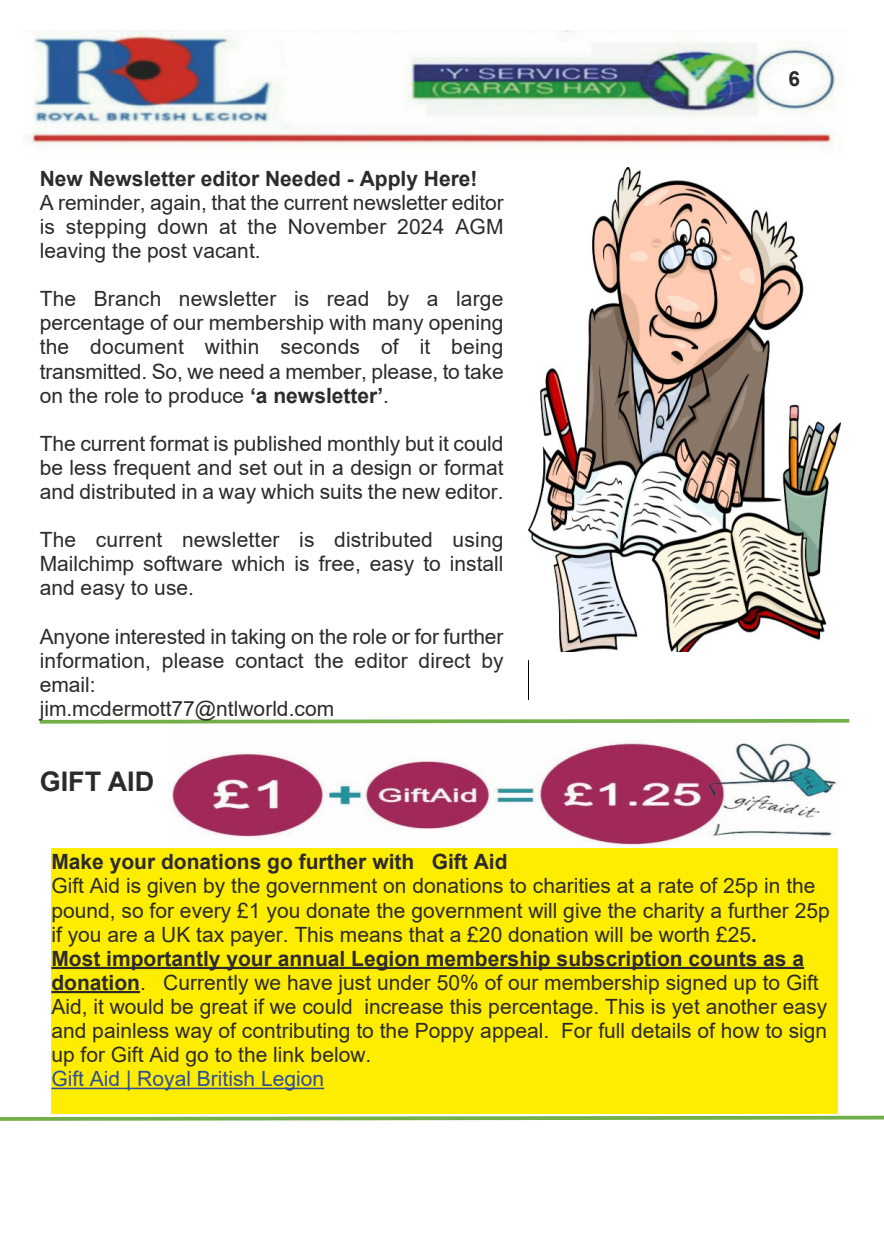
<style>
.page{position:relative;width:884px;height:1251px;background:#fff}
.page>*{position:absolute;margin:0;border:0;box-sizing:border-box;transform-origin:0 0}
.t1{font:700 27px "Arial";color:#2c2b2a}
.t2{font:21px/24.2px "Arial";color:#2c2b2a;text-align:justify}
.t3{font:700 21px "Arial";color:#2c2b2a}
.t4{font:21px "Arial";color:#2f4e9a}
.t5{font:700 20.85px "Arial";color:#2c2b2a}
.s1{font-weight:700}
</style>
<div class="page">
<img style="left:169px;top:743px;width:667px;height:102px">
<div style="left:51px;top:848px;width:787px;height:265px;background:#ffed00"></div>
<hr style="left:51px;top:966px;width:753px;height:2px;background:#2c2b2a">
<hr style="left:51px;top:990px;width:89px;height:3px;background:#2c2b2a">
<hr style="left:51px;top:1087px;width:273px;height:2px;background:#2f4e9a">
<svg style="left:39px;top:719px;width:811px;height:5px;background:#96c377"></svg>
<img style="left:23px;top:31px;width:817px;height:115px">
<svg style="left:0;top:1113px;width:884px;height:8px"></svg>
<img style="left:528px;top:167px;width:313px;height:532px">
<div style="left:529px;top:652px;width:328px;height:55px;background:#fff"></div>
<p class="t3" style="left:40px;top:170px;width:439px">New Newsletter editor Needed - Apply Here!</p>
<p class="t2" style="left:40px;top:192px;width:465px">A reminder, again, that the current newsletter editor is stepping down at the November 2024 AGM leaving the post vacant.</p>
<p class="t2" style="left:40px;top:289px;width:466px">The Branch newsletter is read by a large percentage of our membership with many opening the document within seconds of it being transmitted. So, we need a member, please, to take on the role to produce <span class="s1">‘a newsletter’</span>.</p>
<p class="t2" style="left:40px;top:433px;width:465px">The current format is published monthly but it could be less frequent and set out in a design or format and distributed in a way which suits the new editor.</p>
<p class="t2" style="left:40px;top:529px;width:465px">The current newsletter is distributed using Mailchimp software which is free, easy to install and easy to use.</p>
<p class="t2" style="left:40px;top:626px;width:466px;text-align:left">Anyone interested in taking on the role or for further information, please contact the editor direct by email:<br>jim.mcdermott77@ntlworld.com</p>
<p class="t1" style="left:40px;top:771px;width:116px">GIFT AID</p>
<p class="t5" style="left:788px;top:70px;width:13px">6</p>
<p class="t3" style="left:51px;top:854px;width:458px">Make your donations go further with Gift Aid</p>
<p class="t2" style="left:51px;top:875px;width:780px;text-align:left">Gift Aid is given by the government on donations to charities at a rate of 25p in the pound, so for every £1 you donate the government will give the charity a further 25p if you are a UK tax payer. This means that a £20 donation will be worth £25<span class="s1">.<br>Most importantly your annual Legion membership subscription counts as a donation</span>. Currently we have just under 50% of our membership signed up to Gift Aid, it would be great if we could increase this percentage. This is yet another easy and painless way of contributing to the Poppy appeal. For full details of how to sign up for Gift Aid go to the link below.</p>
<p class="t4" style="left:51px;top:1070px;width:274px">Gift Aid | Royal British Legion</p>
</div>
